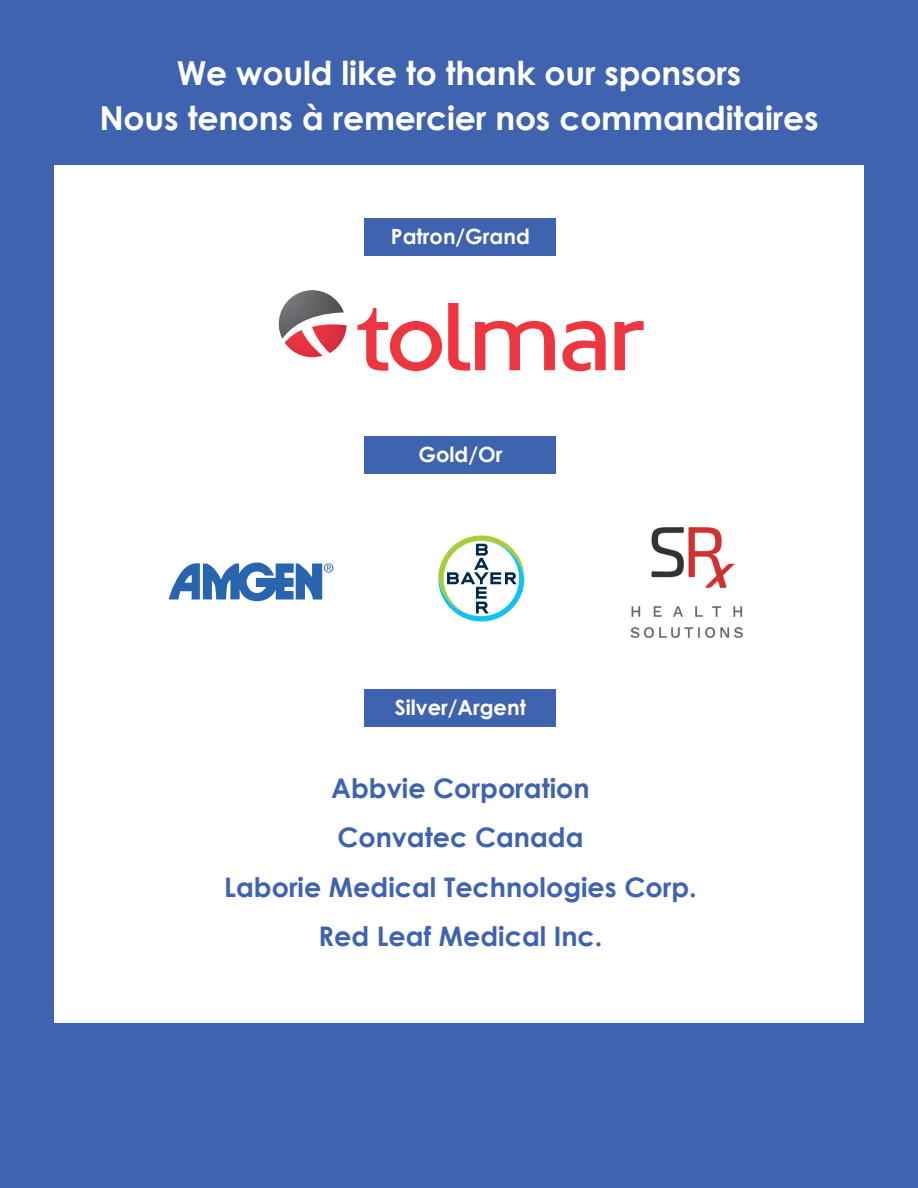
<style>
.page{position:relative;width:918px;height:1188px;background:#3f63af}
.page>*{position:absolute;margin:0;border:0;box-sizing:border-box;transform-origin:0 0}
.t1{font:700 33px/45px "Century Gothic";letter-spacing:-.005em;color:#fff;text-align:center}
.t2{font:700 27px "Century Gothic";color:#3f63af}
.t3{font:700 21px "Century Gothic";color:#fff}
</style>
<div class="page">
<div style="left:54px;top:165px;width:810px;height:858px;background:#fff"></div>
<div style="left:365px;top:218px;width:191px;height:38px;background:#3f63af"></div>
<div style="left:365px;top:436px;width:191px;height:38px;background:#3f63af"></div>
<div style="left:365px;top:689px;width:191px;height:38px;background:#3f63af"></div>
<svg style="left:438px;top:535px;width:86px;height:87px"></svg>
<svg style="left:169px;top:562px;width:164px;height:39px"></svg>
<svg style="left:278px;top:290px;width:69px;height:68px"></svg>
<svg style="left:448px;top:303px;width:107px;height:68px"></svg>
<svg style="left:615px;top:321px;width:29px;height:49px"></svg>
<svg style="left:562px;top:321px;width:44px;height:50px"></svg>
<svg style="left:357px;top:308px;width:85px;height:63px"></svg>
<img style="left:631px;top:527px;width:112px;height:111px">
<p class="t1" style="left:99px;top:50px;width:721px">We would like to thank our sponsors<br>Nous tenons à remercier nos commanditaires</p>
<p class="t3" style="left:391px;top:223px;width:141px">Patron/Grand</p>
<p class="t3" style="left:418px;top:441px;width:85px">Gold/Or</p>
<p class="t3" style="left:395px;top:694px;width:133px">Silver/Argent</p>
<p class="t2" style="left:331px;top:771px;width:260px">Abbvie Corporation</p>
<p class="t2" style="left:337px;top:821px;width:248px">Convatec Canada</p>
<p class="t2" style="left:224px;top:870px;width:474px">Laborie Medical Technologies Corp.</p>
<p class="t2" style="left:318px;top:920px;width:286px">Red Leaf Medical Inc.</p>
</div>
